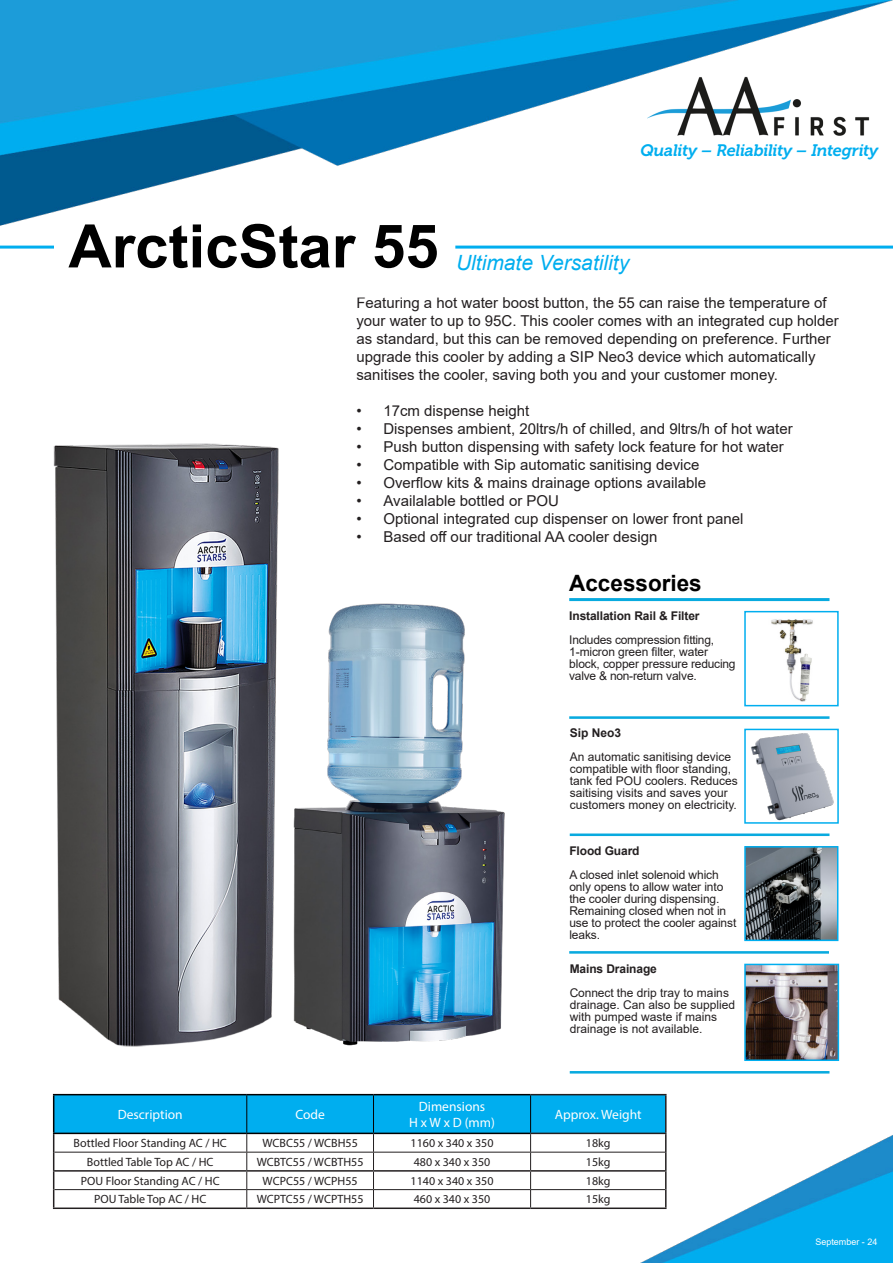
<style>
.page{position:relative;width:893px;height:1263px;background:#fff}
.page>*{position:absolute;margin:0;border:0;box-sizing:border-box;transform-origin:0 0}
.t1{font:700 60px "Arial";color:#000}
.t2{font:700 22.5px "Arial";color:#000}
.t3{font:italic 21px "Arial";color:#00aeef}
.t4{font:italic 16.5px "Museo 700";letter-spacing:-.015em;color:#00aeef}
.t5{font:15px/18px "Arial";color:#231f20}
.t6{font:13.5px "Myriad Pro";color:#fff}
.t7{font:13.5px "Myriad Pro";color:#fffefc}
.t8{font:13.5px "Myriad Pro";color:#fefcfd}
.t9{font:12px/12px "Arial";letter-spacing:-.01em;color:#231f20}
.t10{font:12px "Myriad Pro";color:#231f20}
.t11{font:700 12px "Arial";letter-spacing:-.01em;color:#231f20}
.t12{font:9px "Arial";color:#fff}
</style>
<div class="page">
<img style="left:0;top:0;width:893px;height:1263px">
<img style="left:647px;top:77px;width:224px;height:63px">
<div style="left:53px;top:1094px;width:624px;height:118px;background:#fff"></div>
<svg style="left:53px;top:1095px;width:614px;height:112px"></svg>
<hr style="left:53px;top:1207px;width:194px;height:2px;background:#231f20">
<hr style="left:247px;top:1207px;width:126px;height:2px;background:#231f20">
<hr style="left:373px;top:1207px;width:158px;height:2px;background:#231f20">
<hr style="left:531px;top:1207px;width:136px;height:2px;background:#231f20">
<hr style="left:53px;top:1094px;width:194px;height:1px;background:#000">
<hr style="left:53px;top:1095px;width:1px;height:37px;background:#000">
<hr style="left:247px;top:1094px;width:126px;height:1px;background:#000">
<hr style="left:373px;top:1094px;width:158px;height:1px;background:#000">
<hr style="left:53px;top:1132px;width:194px;height:2px;background:#000">
<hr style="left:247px;top:1132px;width:126px;height:2px;background:#000">
<hr style="left:373px;top:1132px;width:158px;height:2px;background:#000">
<hr style="left:531px;top:1094px;width:136px;height:1px;background:#231f20">
<hr style="left:665px;top:1095px;width:2px;height:37px;background:#231f20">
<hr style="left:531px;top:1132px;width:136px;height:2px;background:#231f20">
<hr style="left:569px;top:716px;width:260px;height:3px;background:#08aadf">
<img style="left:747px;top:849px;width:88px;height:89px">
<div style="left:744px;top:846px;width:94px;height:95px;border:2px solid #00aeef"></div>
<hr style="left:569px;top:598px;width:260px;height:3px;background:#08aadf">
<img style="left:755px;top:616px;width:73px;height:85px">
<div style="left:744px;top:611px;width:95px;height:95px;border:2px solid #00aeef"></div>
<img style="left:747px;top:967px;width:89px;height:91px">
<div style="left:744px;top:964px;width:95px;height:97px;border:2px solid #00aeef"></div>
<div style="left:744px;top:729px;width:95px;height:95px;border:2px solid #00aeef"></div>
<hr style="left:570px;top:833px;width:259px;height:3px;background:#08aadf">
<hr style="left:0;top:246px;width:893px;height:3px;background:#00aeef">
<div style="left:54px;top:237px;width:401px;height:60px;background:#fff"></div>
<hr style="left:569px;top:951px;width:260px;height:3px;background:#08aadf">
<hr style="left:570px;top:1071px;width:259px;height:2px;background:#08aadf">
<img style="left:744px;top:730px;width:94px;height:93px">
<img style="left:51px;top:435px;width:232px;height:615px">
<img style="left:286px;top:592px;width:221px;height:464px">
<p class="t4" style="left:640px;top:141px;width:239px">Quality – Reliability – Integrity</p>
<p class="t1" style="left:68px;top:204px;width:372px">ArcticStar 55</p>
<p class="t3" style="left:456px;top:249px;width:175px">Ultimate Versatility</p>
<p class="t5" style="left:356px;top:294px;width:484px">Featuring a hot water boost button, the 55 can raise the temperature of your water to up to 95C. This cooler comes with an integrated cup holder as standard, but this can be removed depending on preference. Further upgrade this cooler by adding a SIP Neo3 device which automatically sanitises the cooler, saving both you and your customer money.</p>
<p class="t5" style="left:356px;top:402px;width:174px">• 17cm dispense height</p>
<p class="t5" style="left:356px;top:420px;width:438px">• Dispenses ambient, 20ltrs/h of chilled, and 9ltrs/h of hot water</p>
<p class="t5" style="left:356px;top:438px;width:429px">• Push button dispensing with safety lock feature for hot water</p>
<p class="t5" style="left:356px;top:456px;width:344px">• Compatible with Sip automatic sanitising device</p>
<p class="t5" style="left:356px;top:474px;width:351px">• Overflow kits &amp; mains drainage options available</p>
<p class="t5" style="left:356px;top:492px;width:204px">• Availalable bottled or POU</p>
<p class="t5" style="left:356px;top:510px;width:389px">• Optional integrated cup dispenser on lower front panel</p>
<p class="t5" style="left:356px;top:528px;width:303px">• Based off our traditional AA cooler design</p>
<p class="t2" style="left:569px;top:567px;width:134px">Accessories</p>
<p class="t11" style="left:569px;top:607px;width:132px">Installation Rail &amp; Filter</p>
<p class="t9" style="left:569px;top:633px;width:146px">Includes compression fitting,</p>
<p class="t9" style="left:569px;top:645px;width:168px">1-micron green filter, water block, copper pressure reducing valve &amp; non-return valve.</p>
<p class="t11" style="left:570px;top:725px;width:53px">Sip Neo3</p>
<p class="t9" style="left:570px;top:751px;width:170px">An automatic sanitising device compatible with floor standing, tank fed POU coolers. Reduces saitising visits and saves your customers money on electricity.</p>
<p class="t8" style="left:118px;top:1106px;width:67px">Description</p>
<p class="t6" style="left:295px;top:1106px;width:31px">Code</p>
<p class="t6" style="left:419px;top:1098px;width:68px">Dimensions</p>
<p class="t6" style="left:409px;top:1114px;width:87px">H x W x D (mm)</p>
<p class="t11" style="left:569px;top:842px;width:72px">Flood Guard</p>
<p class="t9" style="left:569px;top:868px;width:155px">A closed inlet solenoid which only opens to allow water into the cooler during dispensing.</p>
<p class="t9" style="left:569px;top:904px;width:168px">Remaining closed when not in use to protect the cooler against leaks.</p>
<p class="t11" style="left:570px;top:960px;width:89px">Mains Drainage</p>
<p class="t9" style="left:570px;top:986px;width:167px">Connect the drip tray to mains drainage. Can also be supplied with pumped waste if mains drainage is not available.</p>
<p class="t7" style="left:555px;top:1106px;width:88px">Approx. Weight</p>
<p class="t10" style="left:74px;top:1136px;width:155px">Bottled Floor Standing AC / HC</p>
<p class="t10" style="left:262px;top:1136px;width:97px">WCBC55 / WCBH55</p>
<p class="t10" style="left:411px;top:1136px;width:84px">1160 x 340 x 350</p>
<p class="t10" style="left:586px;top:1136px;width:26px">18kg</p>
<p class="t10" style="left:87px;top:1154px;width:128px">Bottled Table Top AC / HC</p>
<p class="t10" style="left:257px;top:1154px;width:108px">WCBTC55 / WCBTH55</p>
<p class="t10" style="left:414px;top:1154px;width:78px">480 x 340 x 350</p>
<p class="t10" style="left:586px;top:1154px;width:26px">15kg</p>
<p class="t10" style="left:81px;top:1173px;width:140px">POU Floor Standing AC / HC</p>
<p class="t10" style="left:263px;top:1173px;width:97px">WCPC55 / WCPH55</p>
<p class="t10" style="left:411px;top:1173px;width:84px">1140 x 340 x 350</p>
<p class="t10" style="left:586px;top:1173px;width:26px">18kg</p>
<p class="t10" style="left:94px;top:1192px;width:114px">POU Table Top AC / HC</p>
<p class="t10" style="left:257px;top:1192px;width:108px">WCPTC55 / WCPTH55</p>
<p class="t10" style="left:414px;top:1192px;width:78px">460 x 340 x 350</p>
<p class="t10" style="left:586px;top:1192px;width:26px">15kg</p>
<p class="t12" style="left:815px;top:1236px;width:64px">September - 24</p>
</div>
